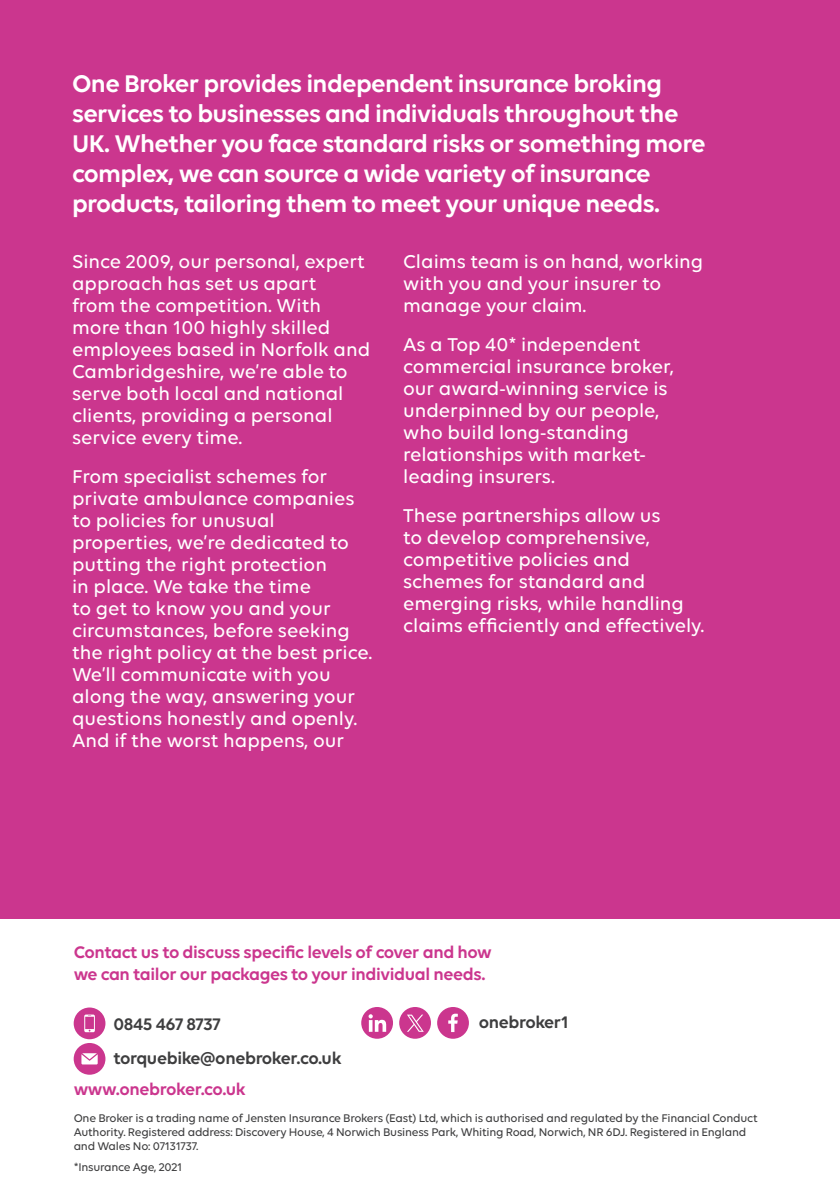
<style>
.page{position:relative;width:840px;height:1191px;background:#fff}
.page>*{position:absolute;margin:0;border:0;box-sizing:border-box;transform-origin:0 0}
.t1{font:600 26px/30px "Volte";letter-spacing:-.025em;color:#fff}
.t2{font:500 20px/22px "Volte";color:#fff}
.t3{font:600 18px/22px "Volte";letter-spacing:-.02em;color:#cb368e}
.t4{font:600 18px/34px "Volte";letter-spacing:-.02em;color:#3e3e3f}
.t5{font:500 12px/14px "Volte";letter-spacing:-.02em;color:#3e3e3f}
</style>
<div class="page">
<div style="left:74px;top:1043px;width:31px;height:31px;background:#cb368e;border-radius:50%"></div>
<svg style="left:81px;top:1053px;width:17px;height:11px"></svg>
<div style="left:74px;top:1007px;width:31px;height:32px;background:#cb368e;border-radius:50%"></div>
<svg style="left:84px;top:1014px;width:11px;height:18px"></svg>
<div style="left:437px;top:1007px;width:31px;height:31px;background:#cb368e;border-radius:50%"></div>
<svg style="left:448px;top:1013px;width:9px;height:19px"></svg>
<div style="left:399px;top:1007px;width:31px;height:31px;background:#cb368e;border-radius:50%"></div>
<div style="left:361px;top:1007px;width:32px;height:31px;background:#cb368e;border-radius:50%"></div>
<svg style="left:368px;top:1014px;width:18px;height:17px"></svg>
<div style="left:0;top:0;width:839px;height:918px;background:#cb368e"></div>
<svg style="left:407px;top:1014px;width:16px;height:17px"></svg>
<p class="t1" style="left:72px;top:67px;width:634px">One Broker provides independent insurance broking services to businesses and individuals throughout the UK. Whether you face standard risks or something more complex, we can source a wide variety of insurance products, tailoring them to meet your unique needs.</p>
<p class="t2" style="left:72px;top:250px;width:299px">Since 2009, our personal, expert approach has set us apart<br>from the competition. With more than 100 highly skilled employees based in Norfolk and<br>Cambridgeshire, we’re able to serve both local and national clients, providing a personal service every time.</p>
<p class="t2" style="left:72px;top:465px;width:302px">From specialist schemes for private ambulance companies to policies for unusual properties, we’re dedicated to putting the right protection<br>in place. We take the time<br>to get to know you and your circumstances, before seeking the right policy at the best price.<br>We’ll communicate with you along the way, answering your questions honestly and openly.<br>And if the worst happens, our</p>
<p class="t2" style="left:403px;top:250px;width:301px">Claims team is on hand, working with you and your insurer to manage your claim.</p>
<p class="t2" style="left:403px;top:333px;width:272px">As a Top 40* independent commercial insurance broker, our award-winning service is underpinned by our people, who build long-standing relationships with market&shy;leading insurers.</p>
<p class="t2" style="left:403px;top:504px;width:302px">These partnerships allow us<br>to develop comprehensive, competitive policies and schemes for standard and emerging risks, while handling claims efficiently and effectively.</p>
<p class="t3" style="left:74px;top:940px;width:419px">Contact us to discuss specific levels of cover and how we can tailor our packages to your individual needs.</p>
<p class="t4" style="left:478px;top:1005px;width:91px">onebroker1</p>
<p class="t4" style="left:113px;top:1006px;width:230px">0845 467 8737 torquebike@onebroker.co.uk</p>
<p class="t3" style="left:74px;top:1077px;width:174px">www.onebroker.co.uk</p>
<p class="t5" style="left:74px;top:1110px;width:685px">One Broker is a trading name of Jensten Insurance Brokers (East) Ltd, which is authorised and regulated by the Financial Conduct<br>Authority. Registered address: Discovery House, 4 Norwich Business Park, Whiting Road, Norwich, NR 6DJ. Registered in England and Wales No: 07131737.</p>
<p class="t5" style="left:74px;top:1160px;width:110px">*Insurance Age, 2021</p>
</div>
